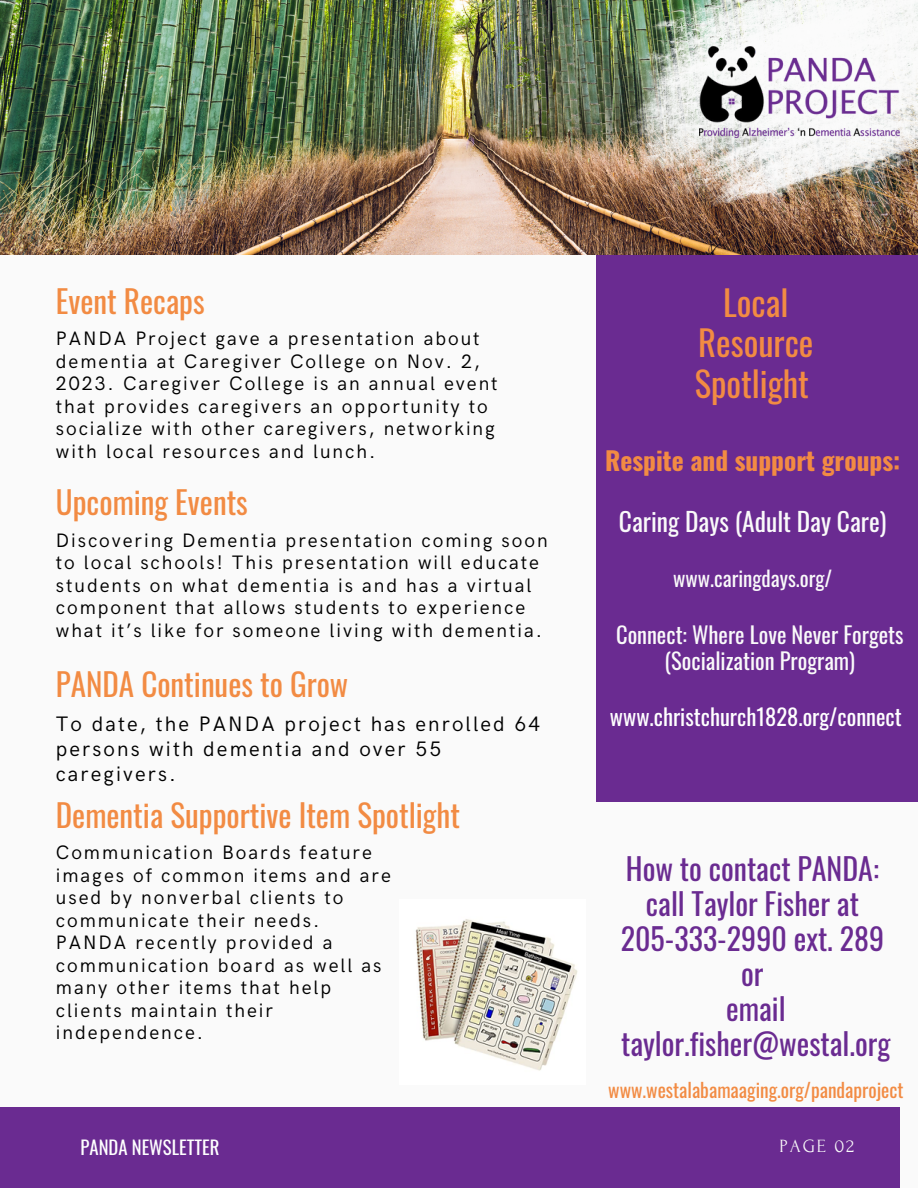
<style>
.page{position:relative;width:918px;height:1188px;background:#fafafa}
.page>*{position:absolute;margin:0;border:0;box-sizing:border-box;transform-origin:0 0}
.t1{font:34.65px/40.8px "Oswald";color:#f28b43;text-align:center}
.t2{font:31.2px "Oswald";color:#f28b43}
.t3{font:30px/34.8px "Oswald";color:#6a2b91;text-align:center}
.t4{font:700 25.5px "Oswald";color:#f28b43}
.t5{font:25.5px "Oswald";color:#fafafa}
.t6{font:22.5px/25.8px "Oswald";color:#fafafa;text-align:center}
.t7{font:22.5px "Oswald";color:#fff}
.t8{font:21px/24.8px "HK Grotesk";letter-spacing:.1em;color:#000}
.t9{font:21px "Oswald";color:#fafafa}
.t10{font:19.5px/22.5px "HK Grotesk";letter-spacing:.1em;color:#000}
.t11{font:19.5px "Oswald";color:#f28b43}
.t12{font:18.6px "Oswald";color:#fff}
.t13{font:18.6px "Forum";letter-spacing:.1em;color:#fafafa}
</style>
<div class="page">
<div style="left:596px;top:255px;width:322px;height:546px;background:#6a2b91"></div>
<img style="left:0;top:0;width:918px;height:255px">
<div style="left:0;top:1107px;width:900px;height:81px;background:#6a2b91"></div>
<img style="left:623px;top:0;width:295px;height:208px">
<img style="left:699px;top:46px;width:201px;height:91px">
<img style="left:416px;top:919px;width:161px;height:152px">
<p class="t2" style="left:56px;top:277px;width:150px">Event Recaps</p>
<p class="t10" style="left:56px;top:328px;width:443px">PANDA Project gave a presentation about dementia at Caregiver College on Nov. 2, 2023. Caregiver College is an annual event that provides caregivers an opportunity to socialize with other caregivers, networking with local resources and lunch.</p>
<p class="t2" style="left:56px;top:478px;width:194px">Upcoming Events</p>
<p class="t10" style="left:56px;top:530px;width:493px">Discovering Dementia presentation coming soon to local schools! This presentation will educate students on what dementia is and has a virtual component that allows students to experience what it’s like for someone living with dementia.</p>
<p class="t2" style="left:56px;top:660px;width:294px">PANDA Continues to Grow</p>
<p class="t8" style="left:56px;top:713px;width:486px">To date, the PANDA project has enrolled 64 persons with dementia and over 55 caregivers.</p>
<p class="t2" style="left:56px;top:790px;width:406px">Dementia Supportive Item Spotlight</p>
<p class="t10" style="left:56px;top:842px;width:337px">Communication Boards feature images of common items and are used by nonverbal clients to communicate their needs.<br>PANDA recently provided a communication board as well as many other items that help clients maintain their independence.</p>
<p class="t1" style="left:695px;top:280px;width:120px">Local<br>Resource<br>Spotlight</p>
<p class="t4" style="left:605px;top:441px;width:297px">Respite and support groups:</p>
<p class="t5" style="left:619px;top:502px;width:269px">Caring Days (Adult Day Care)</p>
<p class="t9" style="left:673px;top:562px;width:161px">www.caringdays.org/</p>
<p class="t6" style="left:616px;top:621px;width:289px">Connect: Where Love Never Forgets (Socialization Program)</p>
<p class="t7" style="left:610px;top:699px;width:293px">www.christchurch1828.org/connect</p>
<p class="t3" style="left:626px;top:850px;width:255px">How to contact PANDA:</p>
<p class="t3" style="left:646px;top:885px;width:215px">call Taylor Fisher at</p>
<p class="t3" style="left:621px;top:920px;width:265px">205-333-2990 ext. 289</p>
<p class="t3" style="left:741px;top:955px;width:24px">or</p>
<p class="t3" style="left:621px;top:990px;width:271px">email taylor.fisher@westal.org</p>
<p class="t11" style="left:608px;top:1075px;width:297px">www.westalabamaaging.org/pandaproject</p>
<p class="t12" style="left:81px;top:1133px;width:140px">PANDA NEWSLETTER</p>
<p class="t13" style="left:780px;top:1136px;width:76px">PAGE 02</p>
</div>
